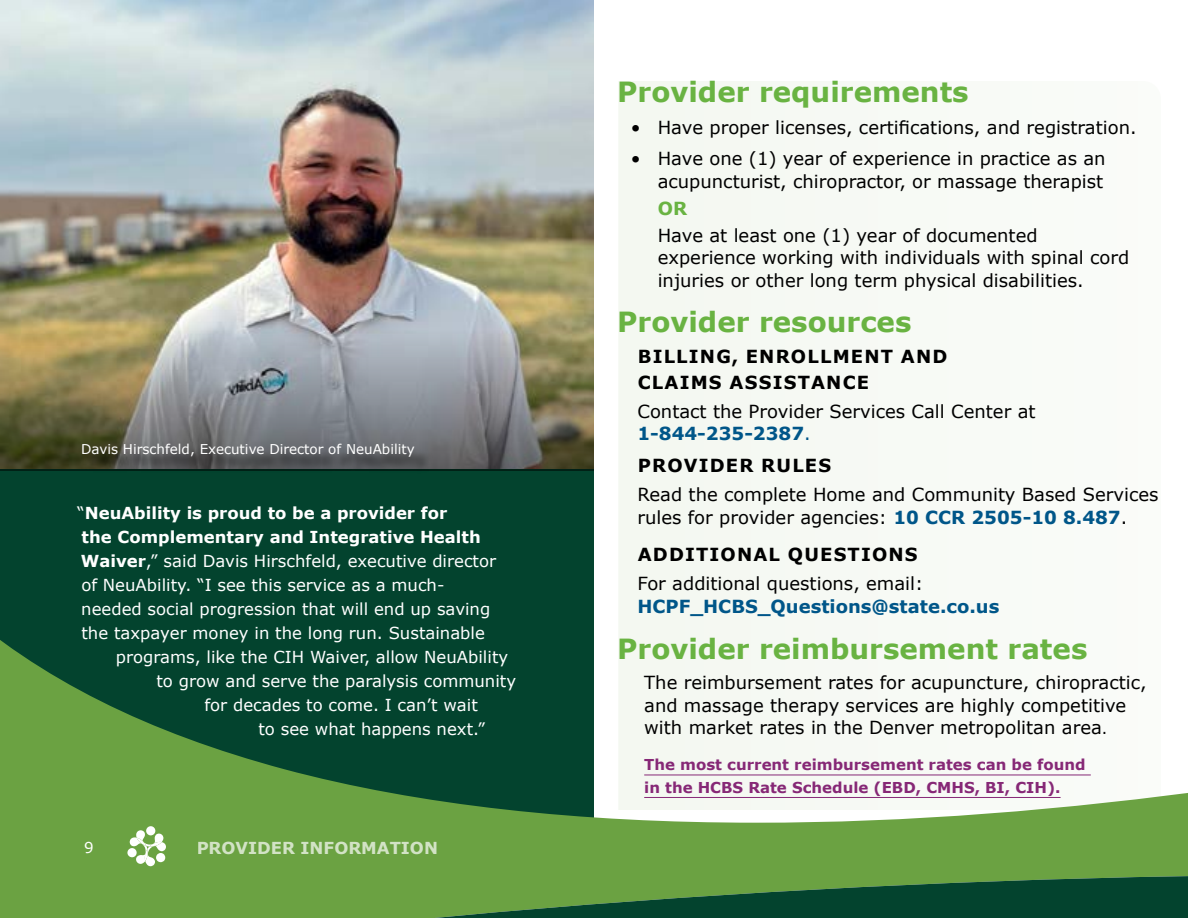
<style>
.page{position:relative;width:1188px;height:918px;background:#fff}
.page>*{position:absolute;margin:0;border:0;box-sizing:border-box;transform-origin:0 0}
.Title_-_Green{font:700 27.75px "Verdana";color:#69b342}
.t1{font:18px/22.5px "Verdana";color:#000}
.Title_-_Green-2{font:700 18px/25.5px "Verdana";letter-spacing:.065em;color:#000}
.t2{font:700 18px/22.5px "Verdana";color:#005689}
.t3{font:16.5px "Verdana";color:#fff}
.t4{font:700 16.5px "Verdana";color:#fff}
.t5{font:700 15px/22.5px "Verdana";color:#862876}
.t6{font:15px "Verdana";color:#fff}
.t7{font:13.5px "Verdana";color:#fff}
.s1{font-weight:400}
.s2{font-weight:700}
.s3{font-weight:700;color:#69b342}
.s4{font-weight:700;color:#005689}
.s5{color:#005689}
.s6{font-weight:400;color:#000}
.s7{font-size:15px}
</style>
<div class="page">
<div style="left:619px;top:81px;width:259px;height:540px;background:#f5f8f2"></div>
<img style="left:0;top:0;width:594px;height:329px">
<div style="left:0;top:470px;width:594px;height:404px;background:#03432e"></div>
<svg style="left:0;top:329px;width:594px;height:142px;background:#88877b"></svg>
<div style="left:85px;top:445px;width:348px;height:30px;background:#000;opacity:.75"></div>
<svg style="left:0;top:621px;width:1188px;height:254px"></svg>
<svg style="left:0;top:875px;width:1188px;height:43px;background:#447e3a"></svg>
<svg style="left:127px;top:826px;width:39px;height:40px;background:#abca94"></svg>
<p class="t7" style="left:81px;top:440px;width:335px">Davis Hirschfeld, Executive Director of NeuAbility</p>
<p class="t4" style="left:77px;top:502px;width:372px"><span class="s1">“</span>NeuAbility is proud to be a provider for</p>
<p class="t4" style="left:82px;top:526px;width:401px">the Complementary and Integrative Health</p>
<p class="t3" style="left:81px;top:550px;width:417px"><span class="s2">Waiver</span>,” said Davis Hirschfeld, executive director</p>
<p class="t3" style="left:81px;top:574px;width:365px">of NeuAbility. “I see this service as a much-</p>
<p class="t3" style="left:81px;top:598px;width:411px">needed social progression that will end up saving</p>
<p class="t3" style="left:81px;top:622px;width:405px">the taxpayer money in the long run. Sustainable</p>
<p class="t3" style="left:116px;top:646px;width:394px">programs, like the CIH Waiver, allow NeuAbility</p>
<p class="t3" style="left:156px;top:670px;width:361px">to grow and serve the paralysis community</p>
<p class="t3" style="left:204px;top:694px;width:275px">for decades to come. I can’t wait</p>
<p class="t3" style="left:258px;top:718px;width:228px">to see what happens next.”</p>
<p class="t6" style="left:84px;top:837px;width:11px">9</p>
<p class="t4" style="left:196px;top:836px;width:243px">PROVIDER INFORMATION</p>
<p class="Title_-_Green" style="left:617px;top:72px;width:353px">Provider requirements</p>
<p class="t1" style="left:631px;top:116px;width:507px">• Have proper licenses, certifications, and registration.</p>
<p class="t1" style="left:631px;top:147px;width:476px;text-align:right">• Have one (1) year of experience in practice as an acupuncturist, chiropractor, or massage therapist</p>
<p class="t1" style="left:658px;top:194px;width:381px;line-height:27px"><span class="s3">OR<br></span>Have at least one (1) year of documented</p>
<p class="t1" style="left:658px;top:246px;width:473px">experience working with individuals with spinal cord injuries or other long term physical disabilities.</p>
<p class="Title_-_Green" style="left:617px;top:302px;width:296px">Provider resources</p>
<p class="Title_-_Green-2" style="left:638px;top:344px;width:311px">BILLING, ENROLLMENT AND<br>CLAIMS ASSISTANCE</p>
<p class="t1" style="left:637px;top:400px;width:400px">Contact the Provider Services Call Center at<br><span class="s4">1-844-235-2387</span><span class="s5">.</span></p>
<p class="Title_-_Green-2" style="left:638px;top:452px;width:195px">PROVIDER RULES</p>
<p class="t1" style="left:637px;top:483px;width:523px">Read the complete Home and Community Based Services rules for provider agencies: <span class="s4">10 CCR 2505-10 8.487</span>.</p>
<p class="Title_-_Green-2" style="left:638px;top:542px;width:281px">ADDITIONAL QUESTIONS</p>
<p class="t2" style="left:637px;top:572px;width:363px"><span class="s6">For additional questions, email:<br></span>HCPF_HCBS_Questions@state.co.us</p>
<p class="Title_-_Green" style="left:617px;top:630px;width:472px">Provider reimbursement rates</p>
<p class="t1" style="left:644px;top:671px;width:504px">The reimbursement rates for acupuncture, chiropractic, and massage therapy services are highly competitive with market rates in the Denver metropolitan area<span class="s7">.</span></p>
<p class="t5" style="left:644px;top:753px;width:443px">The most current reimbursement rates can be found in the HCBS Rate Schedule (EBD, CMHS, BI, CIH).</p>
</div>
